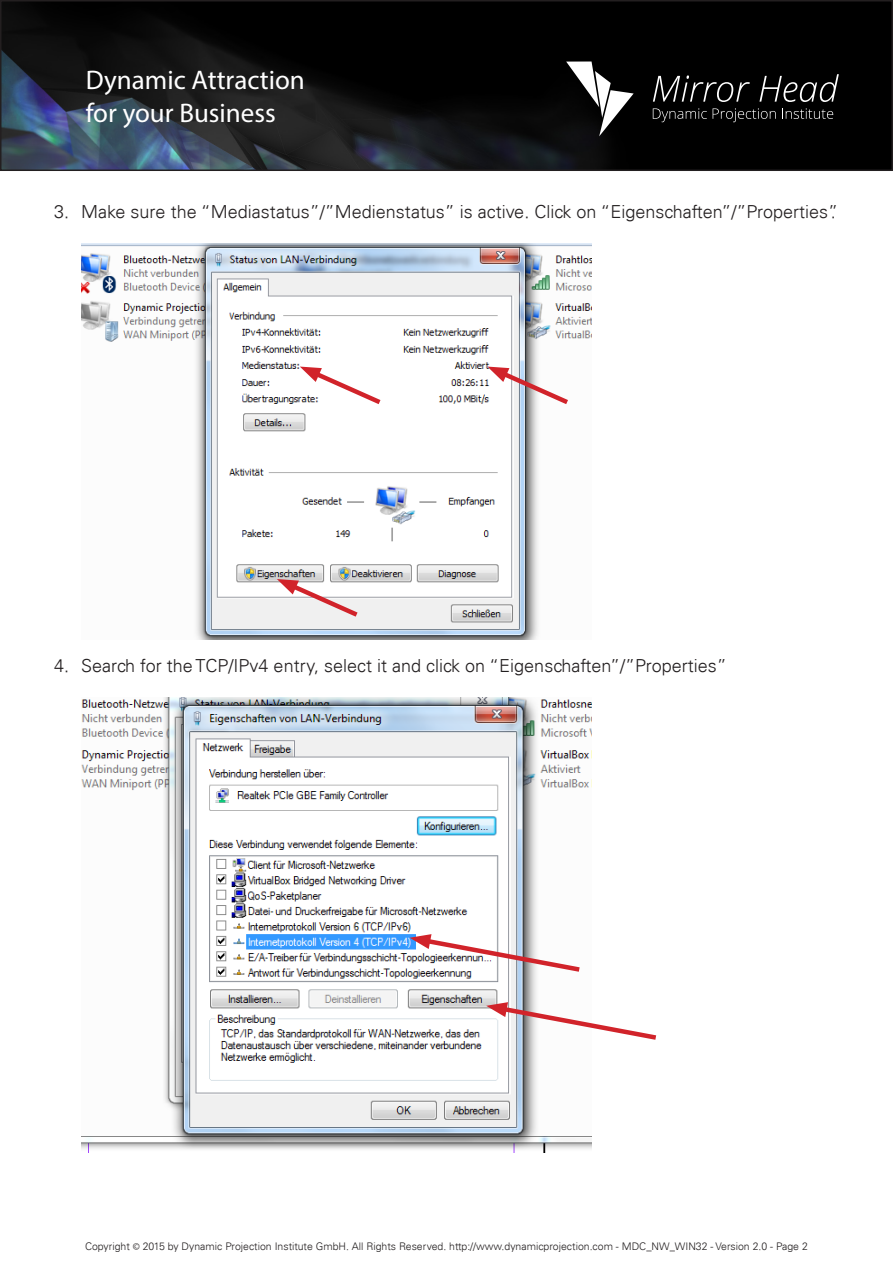
<style>
.page{position:relative;width:893px;height:1263px;background:#fff}
.page>*{position:absolute;margin:0;border:0;box-sizing:border-box;transform-origin:0 0}
.t1{font:27px/32.4px "Myriad Pro";color:#fff}
.t2{font:300 18px "Univers 45";color:#231f20}
.t3{font:300 10.5px "Univers 45";color:#231f20}
.s1{font-family:"Myriad Pro";font-weight:400}
</style>
<div class="page">
<img style="left:3px;top:3px;width:887px;height:165px">
<div style="left:0;top:0;width:893px;height:171px;border:2px solid #231f20"></div>
<svg style="left:566px;top:62px;width:68px;height:74px"></svg>
<svg style="left:653px;top:75px;width:97px;height:27px;background:#2b2b2b"></svg>
<svg style="left:759px;top:74px;width:80px;height:28px;background:#2f2f2f"></svg>
<svg style="left:653px;top:108px;width:54px;height:14px"></svg>
<svg style="left:713px;top:108px;width:63px;height:14px"></svg>
<svg style="left:782px;top:108px;width:51px;height:11px"></svg>
<svg style="left:892px;top:0;width:1px;height:171px"></svg>
<img style="left:81px;top:243px;width:510px;height:397px">
<img style="left:81px;top:697px;width:510px;height:456px">
<svg style="left:277px;top:578px;width:86px;height:42px"></svg>
<img style="left:410px;top:934px;width:174px;height:41px">
<svg style="left:486px;top:1002px;width:171px;height:41px"></svg>
<svg style="left:487px;top:366px;width:86px;height:42px"></svg>
<svg style="left:300px;top:366px;width:85px;height:42px"></svg>
<h1 class="t1" style="left:86px;top:64px;width:221px">Dynamic Attraction for your Business</h1>
<p class="t2" style="left:54px;top:201px;width:786px">3. Make sure the “Mediastatus”/”Medienstatus” is active. Click on “Eigenschaften”/”Properties”.</p>
<p class="t2" style="left:54px;top:655px;width:674px">4. Search for the TCP/IPv4 entry, select it and click on “Eigenschaften”/”Properties”</p>
<p class="t3" style="left:85px;top:1240px;width:724px">Copyright <span class="s1">©</span> 2015 by Dynamic Projection Institute GmbH. All Rights Reserved. http://www.dynamicprojection.com - MDC_NW_WIN32 - Version 2.0 - Page 2</p>
</div>
